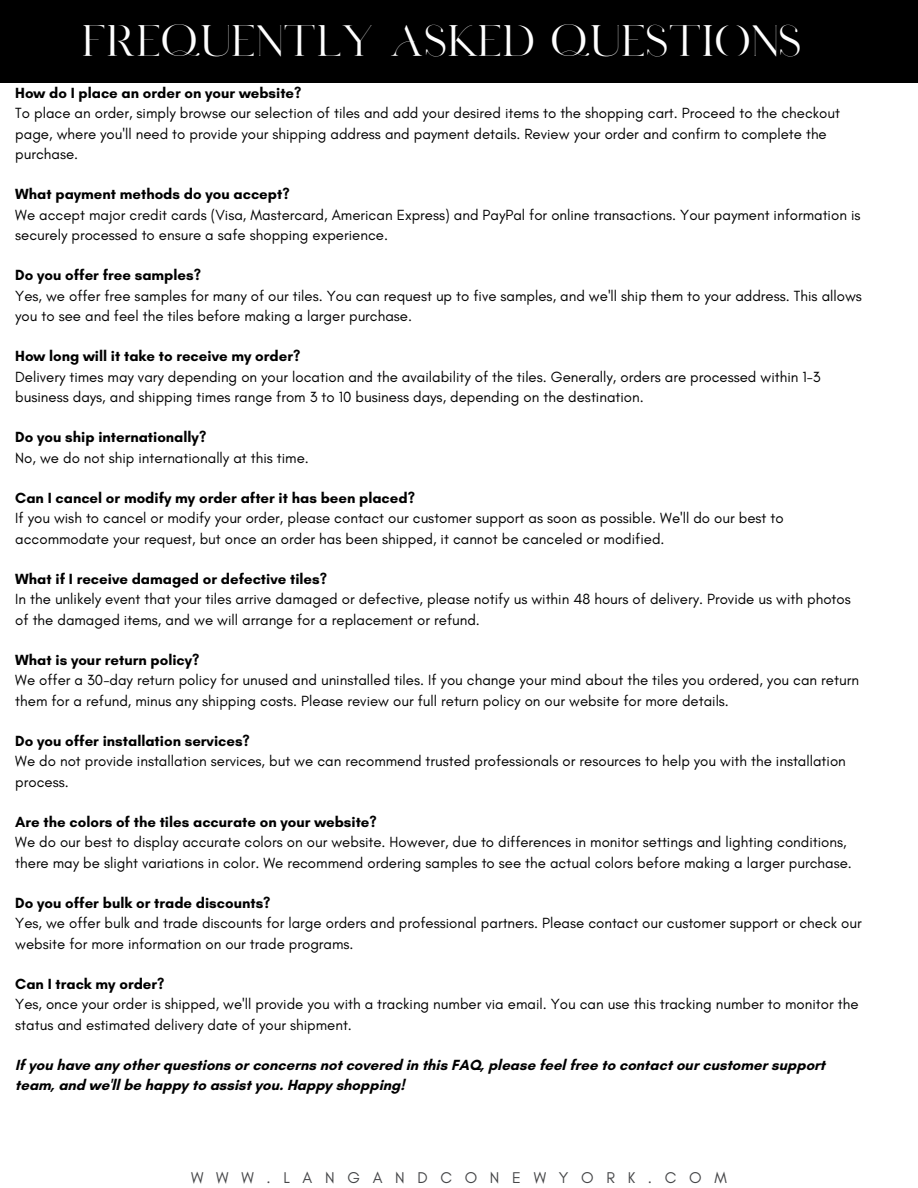
<style>
.page{position:relative;width:918px;height:1188px;background:#fff}
.page>*{position:absolute;margin:0;border:0;box-sizing:border-box;transform-origin:0 0}
.t1{font:42px "Adore";color:#fff}
.t2{font:15.9px "Glacial Indifference";letter-spacing:.8em;color:#454648}
.t3{font:15px/20.2px "Glacial Indifference";color:#000}
.t4{font:700 15px/20.2px "Glacial Indifference";color:#000}
</style>
<div class="page">
<div style="left:0;top:0;width:918px;height:82px;background:#000"></div>
<h1 class="t1" style="left:82px;top:19px;width:721px">FREQUENTLY ASKED QUESTIONS</h1>
<p class="t4" style="left:15px;top:83px;width:288px">How do I place an order on your website?</p>
<p class="t3" style="left:15px;top:103px;width:826px">To place an order, simply browse our selection of tiles and add your desired items to the shopping cart. Proceed to the checkout page, where you'll need to provide your shipping address and payment details. Review your order and confirm to complete the purchase.</p>
<p class="t4" style="left:15px;top:184px;width:276px">What payment methods do you accept?</p>
<p class="t3" style="left:15px;top:204px;width:847px">We accept major credit cards (Visa, Mastercard, American Express) and PayPal for online transactions. Your payment information is securely processed to ensure a safe shopping experience.</p>
<p class="t4" style="left:15px;top:265px;width:187px">Do you offer free samples?</p>
<p class="t3" style="left:15px;top:285px;width:848px">Yes, we offer free samples for many of our tiles. You can request up to five samples, and we'll ship them to your address. This allows you to see and feel the tiles before making a larger purchase.</p>
<p class="t4" style="left:15px;top:346px;width:287px">How long will it take to receive my order?</p>
<p class="t3" style="left:15px;top:366px;width:807px">Delivery times may vary depending on your location and the availability of the tiles. Generally, orders are processed within 1-3 business days, and shipping times range from 3 to 10 business days, depending on the destination.</p>
<p class="t4" style="left:15px;top:427px;width:193px">Do you ship internationally?</p>
<p class="t3" style="left:15px;top:447px;width:295px">No, we do not ship internationally at this time.</p>
<p class="t4" style="left:15px;top:488px;width:401px">Can I cancel or modify my order after it has been placed?</p>
<p class="t3" style="left:15px;top:508px;width:770px">If you wish to cancel or modify your order, please contact our customer support as soon as possible. We'll do our best to accommodate your request, but once an order has been shipped, it cannot be canceled or modified.</p>
<p class="t4" style="left:15px;top:569px;width:313px">What if I receive damaged or defective tiles?</p>
<p class="t3" style="left:15px;top:589px;width:837px">In the unlikely event that your tiles arrive damaged or defective, please notify us within 48 hours of delivery. Provide us with photos of the damaged items, and we will arrange for a replacement or refund.</p>
<p class="t4" style="left:15px;top:650px;width:186px">What is your return policy?</p>
<p class="t3" style="left:15px;top:670px;width:845px">We offer a 30-day return policy for unused and uninstalled tiles. If you change your mind about the tiles you ordered, you can return them for a refund, minus any shipping costs. Please review our full return policy on our website for more details.</p>
<p class="t4" style="left:15px;top:731px;width:236px">Do you offer installation services?</p>
<p class="t3" style="left:15px;top:751px;width:832px">We do not provide installation services, but we can recommend trusted professionals or resources to help you with the installation process.</p>
<p class="t4" style="left:15px;top:812px;width:363px">Are the colors of the tiles accurate on your website?</p>
<p class="t3" style="left:15px;top:832px;width:838px">We do our best to display accurate colors on our website. However, due to differences in monitor settings and lighting conditions, there may be slight variations in color. We recommend ordering samples to see the actual colors before making a larger purchase.</p>
<p class="t4" style="left:15px;top:893px;width:257px">Do you offer bulk or trade discounts?</p>
<p class="t3" style="left:15px;top:913px;width:848px">Yes, we offer bulk and trade discounts for large orders and professional partners. Please contact our customer support or check our website for more information on our trade programs.</p>
<p class="t4" style="left:15px;top:974px;width:151px">Can I track my order?</p>
<p class="t3" style="left:15px;top:994px;width:845px">Yes, once your order is shipped, we'll provide you with a tracking number via email. You can use this tracking number to monitor the status and estimated delivery date of your shipment.</p>
<h3 class="t4" style="left:15px;top:1055px;width:811px">If you have any other questions or concerns not covered in this FAQ, please feel free to contact our customer support team, and we'll be happy to assist you. Happy shopping!</h3>
<h2 class="t2" style="left:191px;top:1168px;width:537px">WWW.LANGANDCONEWYORK.COM</h2>
</div>
